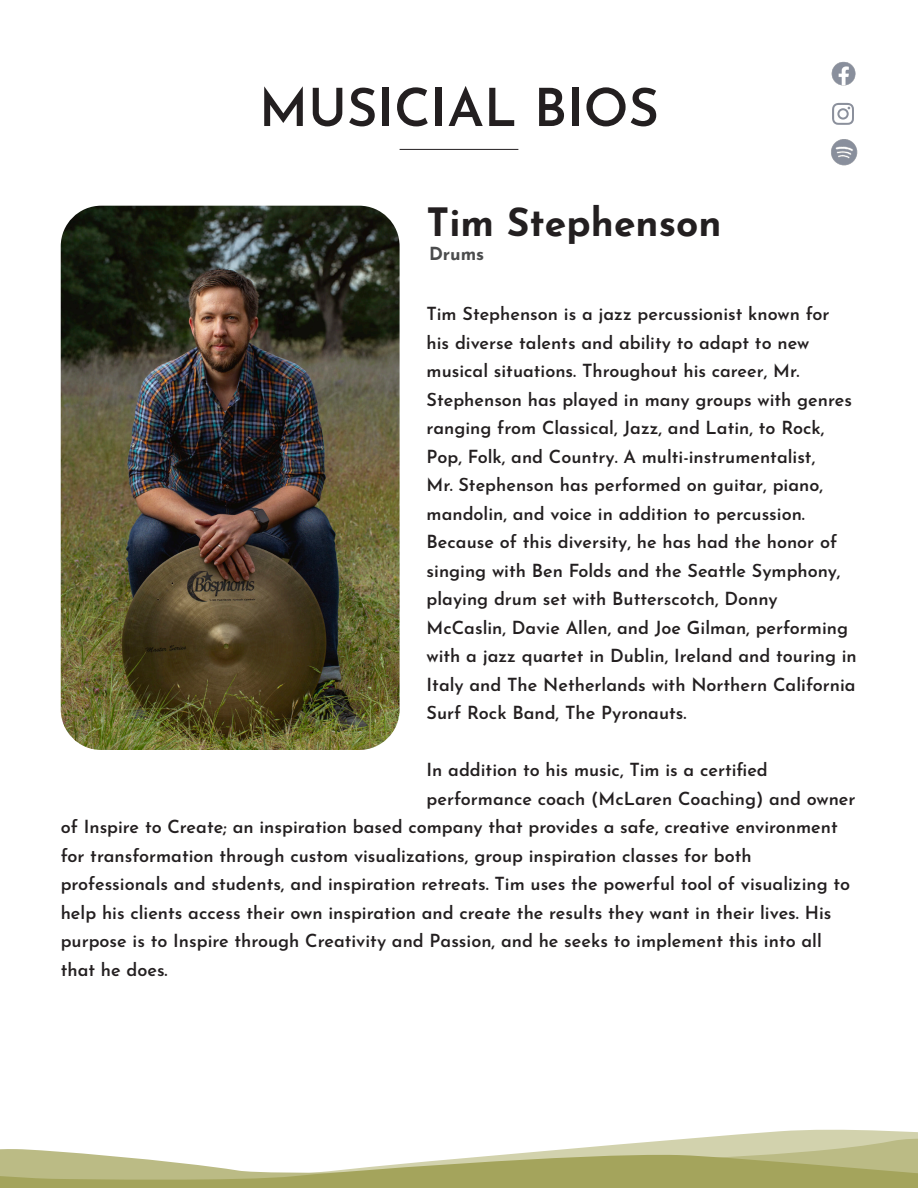
<style>
.page{position:relative;width:918px;height:1188px;background:#fff}
.page>*{position:absolute;margin:0;border:0;box-sizing:border-box;transform-origin:0 0}
.t1{font:600 52.5px "Josefin Sans";color:#231f20}
.t2{font:700 39px "Josefin Sans";color:#231f20}
.t3{font:600 18px/28.5px "Josefin Sans";color:#231f20}
.t4{font:700 18px "Josefin Sans";color:#4b4c4d}
</style>
<div class="page">
<img style="left:831px;top:61px;width:25px;height:25px">
<svg style="left:832px;top:103px;width:22px;height:22px"></svg>
<img style="left:831px;top:139px;width:26px;height:26px">
<img style="left:61px;top:206px;width:339px;height:544px">
<hr style="left:400px;top:149px;width:118px;height:1px;background:#231f20">
<svg style="left:772px;top:1129px;width:139px;height:3px"></svg>
<svg style="left:0;top:1132px;width:918px;height:19px"></svg>
<svg style="left:0;top:1151px;width:918px;height:37px"></svg>
<p class="t1" style="left:259px;top:63px;width:402px">MUSICIAL BIOS</p>
<p class="t2" style="left:427px;top:187px;width:297px">Tim Stephenson</p>
<p class="t4" style="left:429px;top:238px;width:57px">Drums</p>
<p class="t3" style="left:427px;top:297px;width:432px">Tim Stephenson is a jazz percussionist known for<br>his diverse talents and ability to adapt to new musical situations. Throughout his career, Mr.<br>Stephenson has played in many groups with genres ranging from Classical, Jazz, and Latin, to Rock, Pop, Folk, and Country. A multi-instrumentalist,<br>Mr. Stephenson has performed on guitar, piano, mandolin, and voice in addition to percussion.<br>Because of this diversity, he has had the honor of singing with Ben Folds and the Seattle Symphony, playing drum set with Butterscotch, Donny McCaslin, Davie Allen, and Joe Gilman, performing with a jazz quartet in Dublin, Ireland and touring in Italy and The Netherlands with Northern California Surf Rock Band, The Pyronauts.</p>
<p class="t3" style="left:427px;top:753px;width:343px">In addition to his music, Tim is a certified</p>
<p class="t3" style="left:427px;top:782px;width:430px">performance coach (McLaren Coaching) and owner</p>
<p class="t3" style="left:61px;top:810px;width:778px">of Inspire to Create; an inspiration based company that provides a safe, creative environment</p>
<p class="t3" style="left:61px;top:839px;width:692px">for transformation through custom visualizations, group inspiration classes for both</p>
<p class="t3" style="left:61px;top:867px;width:791px">professionals and students, and inspiration retreats. Tim uses the powerful tool of visualizing to</p>
<p class="t3" style="left:61px;top:896px;width:772px">help his clients access their own inspiration and create the results they want in their lives. His</p>
<p class="t3" style="left:61px;top:924px;width:763px">purpose is to Inspire through Creativity and Passion, and he seeks to implement this into all</p>
<p class="t3" style="left:61px;top:953px;width:108px">that he does.</p>
</div>
